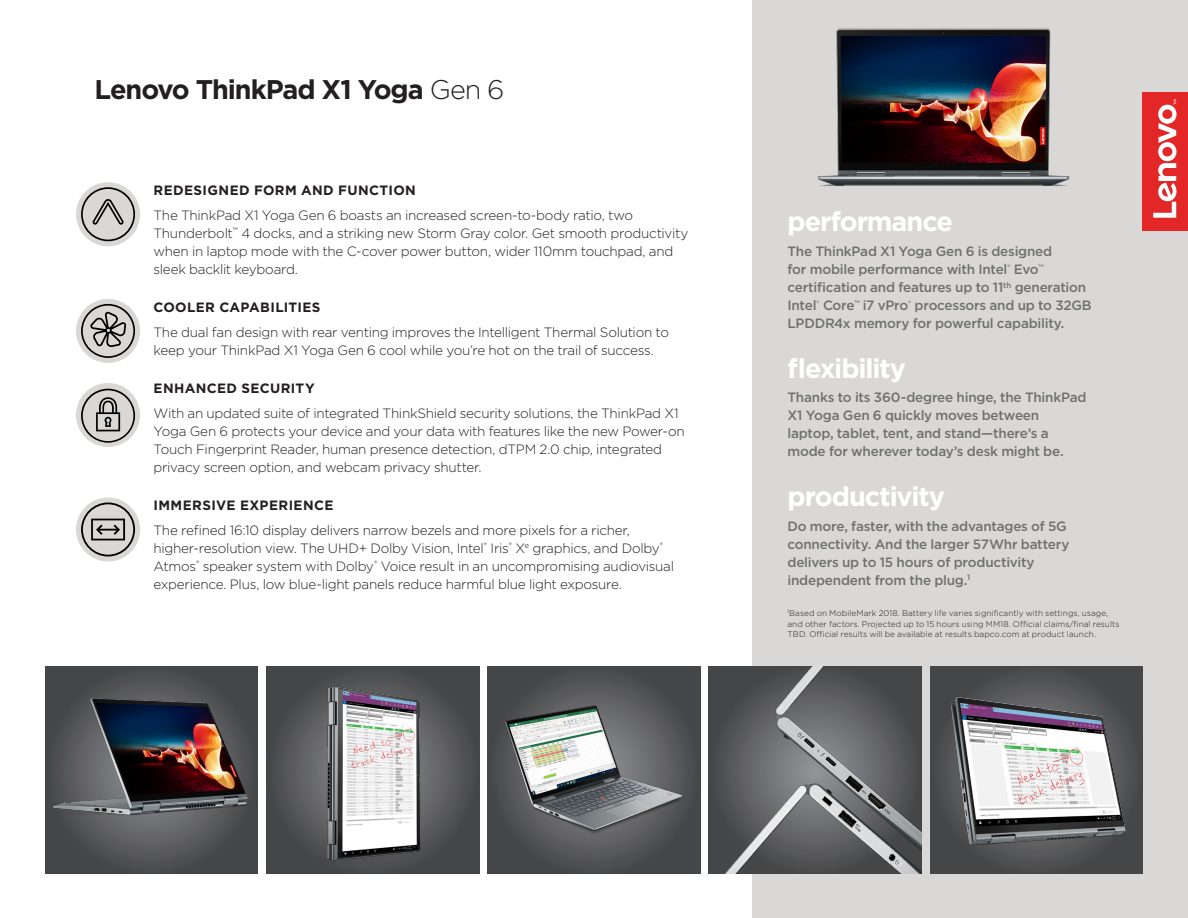
<style>
.page{position:relative;width:1188px;height:918px;background:#fff}
.page>*{position:absolute;margin:0;border:0;box-sizing:border-box;transform-origin:0 0}
.t1{font:700 27px "Gotham";letter-spacing:-.04em;color:#fff}
.t2{font:700 27px "Gotham";letter-spacing:-.04em;color:#231f20}
.t3{font:300 13.5px/18px "Gotham";letter-spacing:-.02em;color:#231f20}
.t4{font:500 13.5px/18px "Gotham";letter-spacing:-.015em;color:#6f7170}
.t5{font:700 13.5px "Gotham";letter-spacing:.03em;color:#231f20}
.t6{font:300 8.25px/10.5px "Gotham";letter-spacing:.005em;color:#231f20}
.s1{font-weight:300}
</style>
<div class="page">
<div style="left:753px;top:0;width:435px;height:918px;background:#d9d8d6"></div>
<img style="left:817px;top:28px;width:253px;height:158px">
<img style="left:45px;top:667px;width:213px;height:207px">
<img style="left:488px;top:667px;width:212px;height:207px">
<img style="left:930px;top:667px;width:213px;height:207px">
<img style="left:709px;top:667px;width:213px;height:207px">
<img style="left:266px;top:667px;width:213px;height:207px">
<div style="left:1143px;top:92px;width:45px;height:139px;background:#e32626"></div>
<svg style="left:1153px;top:100px;width:24px;height:118px"></svg>
<div style="left:76px;top:182px;width:64px;height:64px;background:#d9d8d6;border-radius:50%"></div>
<div style="left:76px;top:299px;width:64px;height:64px;background:#d9d8d6;border-radius:50%"></div>
<div style="left:76px;top:383px;width:64px;height:64px;background:#d9d8d6;border-radius:50%"></div>
<div style="left:76px;top:497px;width:64px;height:65px;background:#d9d8d6;border-radius:50%"></div>
<svg style="left:81px;top:304px;width:54px;height:54px"></svg>
<svg style="left:81px;top:389px;width:54px;height:54px"></svg>
<svg style="left:81px;top:502px;width:54px;height:54px"></svg>
<svg style="left:81px;top:187px;width:54px;height:54px"></svg>
<h1 class="t2" style="left:94px;top:72px;width:412px">Lenovo ThinkPad X1 Yoga <span class="s1">Gen 6</span></h1>
<p class="t5" style="left:153px;top:181px;width:264px">REDESIGNED FORM AND FUNCTION</p>
<p class="t3" style="left:153px;top:206px;width:536px">The ThinkPad X1 Yoga Gen 6 boasts an increased screen-to-body ratio, two Thunderbolt<sup>™</sup> 4 docks, and a striking new Storm Gray color. Get smooth productivity when in laptop mode with the C-cover power button, wider 110mm touchpad, and sleek backlit keyboard.</p>
<p class="t5" style="left:153px;top:298px;width:169px">COOLER CAPABILITIES</p>
<p class="t3" style="left:153px;top:323px;width:517px">The dual fan design with rear venting improves the Intelligent Thermal Solution to keep your ThinkPad X1 Yoga Gen 6 cool while you’re hot on the trail of success.</p>
<p class="t5" style="left:153px;top:379px;width:163px">ENHANCED SECURITY</p>
<p class="t3" style="left:153px;top:404px;width:533px">With an updated suite of integrated ThinkShield security solutions, the ThinkPad X1<br>Yoga Gen 6 protects your device and your data with features like the new Power-on Touch Fingerprint Reader, human presence detection, dTPM 2.0 chip, integrated privacy screen option, and webcam privacy shutter.</p>
<p class="t5" style="left:153px;top:496px;width:182px">IMMERSIVE EXPERIENCE</p>
<p class="t3" style="left:153px;top:521px;width:522px">The refined 16:10 display delivers narrow bezels and more pixels for a richer, higher-resolution view. The UHD+ Dolby Vision, Intel<sup>®</sup> Iris<sup>®</sup> X<sup>e</sup> graphics, and Dolby<sup>® </sup>Atmos<sup>®</sup> speaker system with Dolby<sup>®</sup> Voice result in an uncompromising audiovisual experience. Plus, low blue-light panels reduce harmful blue light exposure.</p>
<h1 class="t1" style="left:788px;top:204px;width:167px">performance</h1>
<p class="t4" style="left:787px;top:242px;width:306px">The ThinkPad X1 Yoga Gen 6 is designed<br>for mobile performance with Intel<sup>®</sup> Evo<sup>™ </sup>certification and features up to 11<sup>th</sup> generation Intel<sup>®</sup> Core<sup>™</sup> i7 vPro<sup>®</sup> processors and up to 32GB LPDDR4x memory for powerful capability.</p>
<h1 class="t1" style="left:788px;top:350px;width:120px">flexibility</h1>
<p class="t4" style="left:788px;top:389px;width:301px">Thanks to its 360-degree hinge, the ThinkPad X1 Yoga Gen 6 quickly moves between laptop, tablet, tent, and stand—there’s a mode for wherever today’s desk might be.</p>
<h1 class="t1" style="left:788px;top:479px;width:159px">productivity</h1>
<p class="t4" style="left:788px;top:517px;width:283px">Do more, faster, with the advantages of 5G connectivity. And the larger 57Whr battery delivers up to 15 hours of productivity independent from the plug.<sup>1</sup></p>
<p class="t6" style="left:787px;top:608px;width:334px"><sup>1</sup>Based on MobileMark 2018. Battery life varies significantly with settings, usage, and other factors. Projected up to 15 hours using MM18. Official claims/final results<br>TBD. Official results will be available at results.bapco.com at product launch.</p>
</div>
